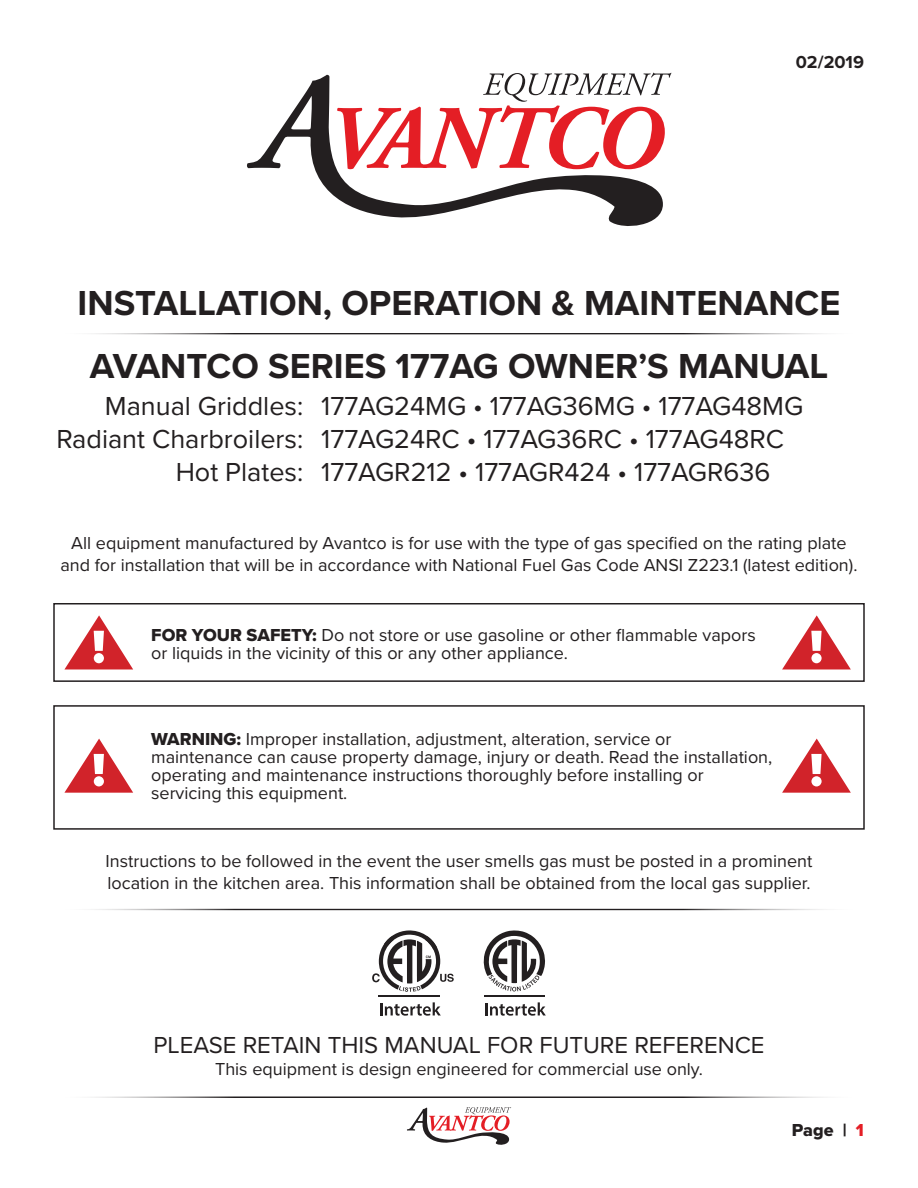
<style>
.page{position:relative;width:918px;height:1188px;background:#fff}
.page>*{position:absolute;margin:0;border:0;box-sizing:border-box;transform-origin:0 0}
.t1{font:700 36px "Proxima Nova";color:#231f20}
.t2{font:27px "Proxima Nova";color:#231f20}
.t3{font:24px "Proxima Nova";color:#231f20}
.t4{font:18px/18px "Proxima Nova";color:#231f20}
.t5{font:700 18px "Proxima Nova";color:#231f20}
.t6{font:18px "Proxima Nova Extrabld";color:#231f20}
.s1{font-family:"Proxima Nova Extrabld"}
.s2{color:#e41e26}
</style>
<div class="page">
<hr style="left:54px;top:1096px;width:810px;height:2px;background:#231f20">
<svg style="left:407px;top:1107px;width:104px;height:38px"></svg>
<div style="left:53px;top:603px;width:812px;height:79px;border:2px solid #231f20"></div>
<div style="left:53px;top:705px;width:812px;height:125px;border:2px solid #231f20"></div>
<svg style="left:247px;top:75px;width:416px;height:151px"></svg>
<svg style="left:337px;top:73px;width:334px;height:96px"></svg>
<hr style="left:54px;top:333px;width:810px;height:1px;background:#231f20">
<hr style="left:54px;top:909px;width:810px;height:1px;background:#231f20">
<svg style="left:372px;top:930px;width:82px;height:62px"></svg>
<svg style="left:380px;top:1002px;width:61px;height:14px"></svg>
<hr style="left:379px;top:996px;width:61px;height:1px;background:#231f20">
<svg style="left:485px;top:1002px;width:61px;height:14px"></svg>
<svg style="left:483px;top:930px;width:62px;height:61px"></svg>
<hr style="left:484px;top:996px;width:61px;height:1px;background:#231f20">
<svg style="left:64px;top:615px;width:69px;height:54px"></svg>
<svg style="left:64px;top:739px;width:69px;height:54px"></svg>
<svg style="left:782px;top:615px;width:69px;height:54px"></svg>
<svg style="left:782px;top:739px;width:69px;height:54px"></svg>
<p class="t5" style="left:796px;top:49px;width:70px">02/2019</p>
<p class="t1" style="left:78px;top:276px;width:764px">INSTALLATION, OPERATION &amp; MAINTENANCE</p>
<p class="t1" style="left:90px;top:339px;width:740px">AVANTCO SERIES 177AG OWNER’S MANUAL</p>
<p class="t2" style="left:105px;top:386px;width:200px">Manual Griddles:</p>
<p class="t2" style="left:56px;top:419px;width:248px">Radiant Charbroilers:</p>
<p class="t2" style="left:176px;top:452px;width:129px">Hot Plates:</p>
<p class="t2" style="left:321px;top:386px;width:484px">177AG24MG • 177AG36MG • 177AG48MG</p>
<p class="t2" style="left:321px;top:419px;width:464px">177AG24RC • 177AG36RC • 177AG48RC</p>
<p class="t2" style="left:321px;top:452px;width:451px">177AGR212 • 177AGR424 • 177AGR636</p>
<p class="t4" style="left:71px;top:533px;width:777px">All equipment manufactured by Avantco is for use with the type of gas specified on the rating plate</p>
<p class="t4" style="left:60px;top:555px;width:799px">and for installation that will be in accordance with National Fuel Gas Code ANSI Z223.1 (latest edition).</p>
<p class="t4" style="left:151px;top:625px;width:606px"><span class="s1">FOR YOUR SAFETY:</span> Do not store or use gasoline or other flammable vapors or liquids in the vicinity of this or any other appliance.</p>
<p class="t4" style="left:151px;top:729px;width:623px"><span class="s1">WARNING:</span> Improper installation, adjustment, alteration, service or maintenance can cause property damage, injury or death. Read the installation, operating and maintenance instructions thoroughly before installing or servicing this equipment.</p>
<p class="t4" style="left:106px;top:851px;width:708px">Instructions to be followed in the event the user smells gas must be posted in a prominent</p>
<p class="t4" style="left:107px;top:873px;width:705px">location in the kitchen area. This information shall be obtained from the local gas supplier.</p>
<p class="t3" style="left:153px;top:1027px;width:613px">PLEASE RETAIN THIS MANUAL FOR FUTURE REFERENCE</p>
<p class="t4" style="left:215px;top:1059px;width:489px">This equipment is design engineered for commercial use only.</p>
<p class="t6" style="left:792px;top:1116px;width:74px">Page | <span class="s2">1</span></p>
</div>
